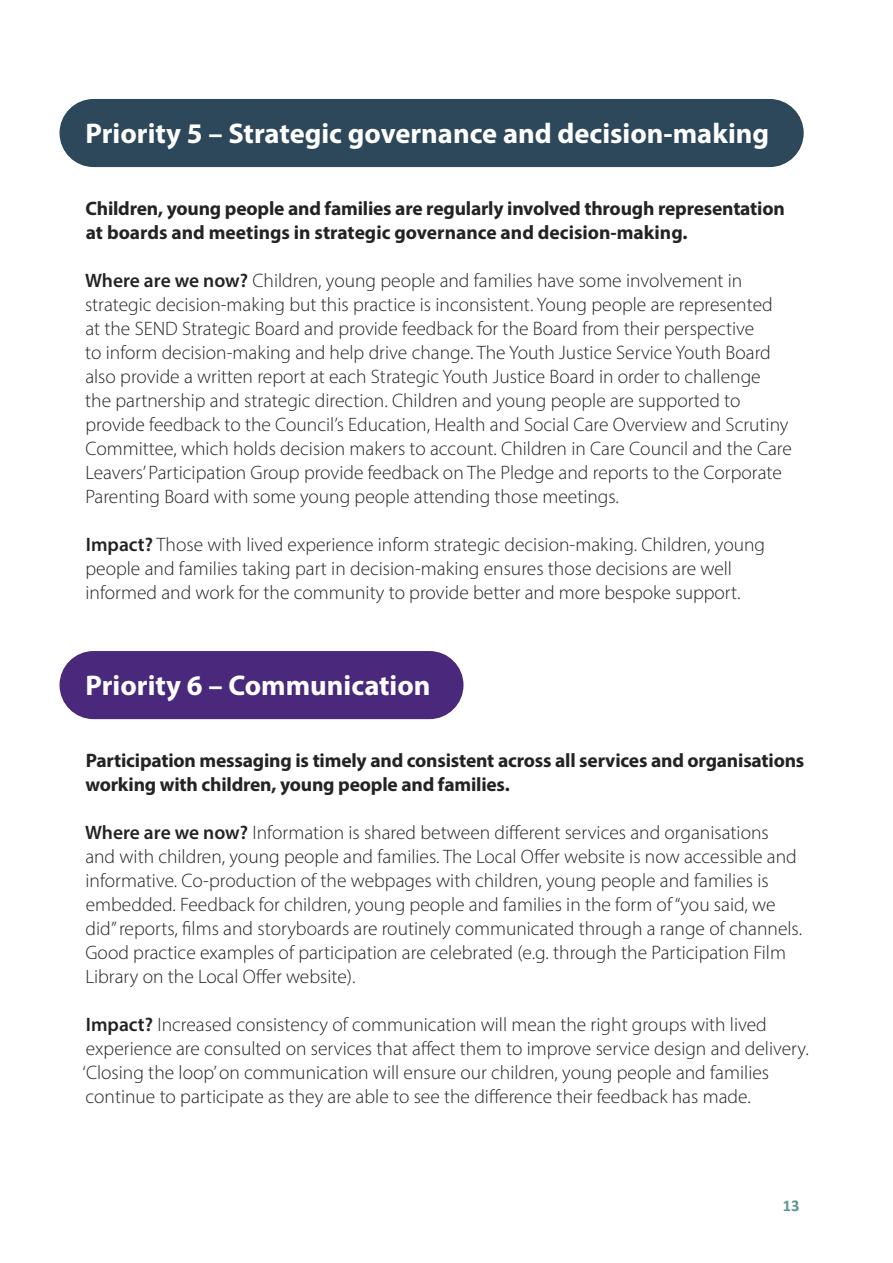
<style>
.page{position:relative;width:893px;height:1263px;background:#fff}
.page>*{position:absolute;margin:0;border:0;box-sizing:border-box;transform-origin:0 0}
.Body_Text{font:700 28.5px "Myriad Pro";color:#fff}
.Body_Text-2{font:300 19.5px/24px "Myriad Pro";color:#232323}
.Body_Text-3{font:700 19.5px/24px "Myriad Pro";letter-spacing:-.01em;color:#232323}
.t1{font:700 16.5px "Calibri";color:#5c9597}
.s1{font-weight:600}
</style>
<div class="page">
<div style="left:60px;top:99px;width:744px;height:68px;background:#2d485b;border-radius:34px"></div>
<div style="left:60px;top:651px;width:403px;height:68px;background:#4a297d;border-radius:34px"></div>
<p class="Body_Text" style="left:85px;top:115px;width:685px">Priority 5 – Strategic governance and decision-making</p>
<p class="Body_Text-3" style="left:85px;top:196px;width:701px">Children, young people and families are regularly involved through representation at boards and meetings in strategic governance and decision-making.</p>
<p class="Body_Text-2" style="left:85px;top:268px;width:708px"><span class="s1">Where are we now?</span> Children, young people and families have some involvement in strategic decision-making but this practice is inconsistent. Young people are represented at the SEND Strategic Board and provide feedback for the Board from their perspective<br>to inform decision-making and help drive change. The Youth Justice Service Youth Board also provide a written report at each Strategic Youth Justice Board in order to challenge<br>the partnership and strategic direction. Children and young people are supported to provide feedback to the Council’s Education, Health and Social Care Overview and Scrutiny Committee, which holds decision makers to account. Children in Care Council and the Care Leavers’ Participation Group provide feedback on The Pledge and reports to the Corporate Parenting Board with some young people attending those meetings.</p>
<p class="Body_Text-2" style="left:85px;top:532px;width:681px"><span class="s1">Impact?</span> Those with lived experience inform strategic decision-making. Children, young people and families taking part in decision-making ensures those decisions are well informed and work for the community to provide better and more bespoke support.</p>
<p class="Body_Text" style="left:85px;top:667px;width:347px">Priority 6 – Communication</p>
<p class="Body_Text-3" style="left:85px;top:748px;width:720px">Participation messaging is timely and consistent across all services and organisations working with children, young people and families.</p>
<p class="Body_Text-2" style="left:85px;top:820px;width:718px"><span class="s1">Where are we now?</span> Information is shared between different services and organisations and with children, young people and families. The Local Offer website is now accessible and informative. Co-production of the webpages with children, young people and families is embedded. Feedback for children, young people and families in the form of “you said, we did” reports, films and storyboards are routinely communicated through a range of channels.<br>Good practice examples of participation are celebrated (e.g. through the Participation Film Library on the Local Offer website).</p>
<p class="Body_Text-2" style="left:83px;top:1012px;width:728px"><span class="s1">Impact?</span> Increased consistency of communication will mean the right groups with lived experience are consulted on services that affect them to improve service design and delivery. ‘Closing the loop’ on communication will ensure our children, young people and families continue to participate as they are able to see the difference their feedback has made.</p>
<p class="t1" style="left:783px;top:1194px;width:18px">13</p>
</div>
